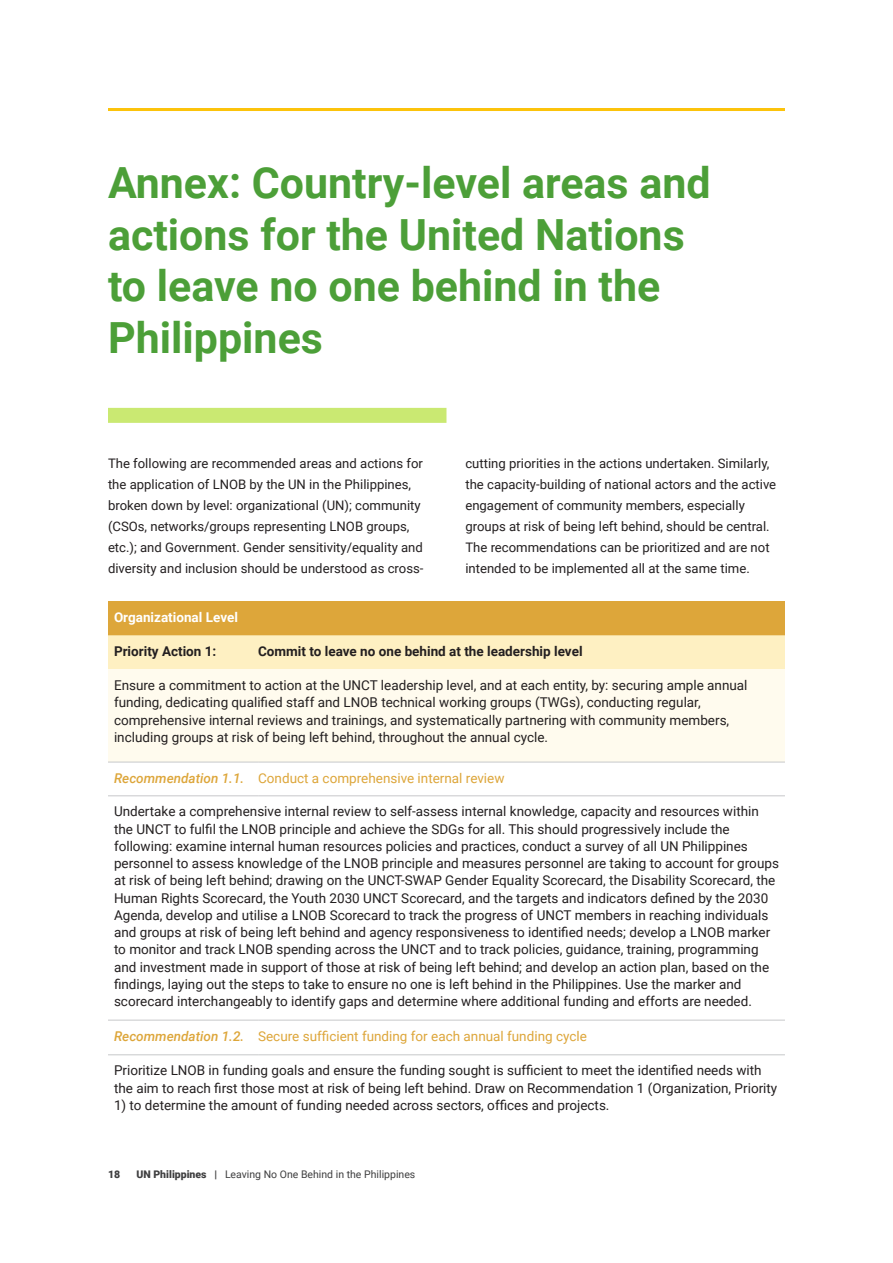
<style>
.page{position:relative;width:893px;height:1263px;background:#fff}
.page>*{position:absolute;margin:0;border:0;box-sizing:border-box;transform-origin:0 0}
.t1{font:700 42.9px/51.4px "Roboto";color:#4c9f38}
.t2{font:13.5px/17.2px "Roboto";color:#231f20}
.t3{font:13.5px "Roboto";color:#dda63a}
.t4{font:700 13.5px "Roboto";color:#231f20}
.t5{font:italic 500 13.5px "Roboto";color:#dda63a}
.t6{font:700 13.5px "Roboto";color:#fff}
.t7{font:13.2px/21px "Roboto";color:#231f20}
.t8{font:10.5px "Roboto";color:#3e3e3f}
.t9{font:900 10.5px "Roboto";color:#3e3e3f}
.s1{font-weight:900}
</style>
<div class="page">
<hr style="left:108px;top:108px;width:677px;height:3px;background:#fcc30b">
<div style="left:108px;top:408px;width:338px;height:15px;background:#cae972"></div>
<div style="left:108px;top:601px;width:677px;height:34px;background:#dda63a"></div>
<div style="left:108px;top:635px;width:677px;height:34px;background:#fef0c2"></div>
<div style="left:108px;top:669px;width:677px;height:93px;background:#fffbee"></div>
<hr style="left:108px;top:762px;width:150px;height:1px;background:#c7c8ca">
<hr style="left:258px;top:762px;width:527px;height:1px;background:#c7c8ca">
<hr style="left:108px;top:795px;width:150px;height:1px;background:#c7c8ca">
<hr style="left:258px;top:795px;width:527px;height:1px;background:#c7c8ca">
<hr style="left:108px;top:1020px;width:150px;height:1px;background:#c7c8ca">
<hr style="left:258px;top:1020px;width:527px;height:1px;background:#c7c8ca">
<hr style="left:108px;top:1054px;width:150px;height:1px;background:#c7c8ca">
<hr style="left:258px;top:1054px;width:527px;height:1px;background:#c7c8ca">
<p class="t1" style="left:108px;top:155px;width:604px">Annex: Country-level areas and actions for the United Nations to leave no one behind in the<br>Philippines</p>
<p class="t7" style="left:108px;top:453px;width:317px">The following are recommended areas and actions for the application of LNOB by the UN in the Philippines, broken down by level: organizational (UN); community (CSOs, networks/groups representing LNOB groups, etc.); and Government. Gender sensitivity/equality and diversity and inclusion should be understood as cross-</p>
<p class="t7" style="left:465px;top:453px;width:312px">cutting priorities in the actions undertaken. Similarly, the capacity-building of national actors and the active engagement of community members, especially groups at risk of being left behind, should be central.<br>The recommendations can be prioritized and are not intended to be implemented all at the same time.</p>
<p class="t6" style="left:114px;top:607px;width:125px">Organizational Level</p>
<p class="t4" style="left:114px;top:642px;width:104px">Priority Action 1:</p>
<p class="t4" style="left:258px;top:642px;width:326px">Commit to leave no one behind at the leadership level</p>
<p class="t2" style="left:114px;top:676px;width:635px">Ensure a commitment to action at the UNCT leadership level, and at each entity, by: securing ample annual funding, dedicating qualified staff and LNOB technical working groups (TWGs), conducting regular, comprehensive internal reviews and trainings, and systematically partnering with community members, including groups at risk of being left behind, throughout the annual cycle.</p>
<p class="t5" style="left:114px;top:768px;width:132px">Recommendation 1.1.</p>
<p class="t3" style="left:258px;top:768px;width:248px">Conduct a comprehensive internal review</p>
<p class="t2" style="left:114px;top:802px;width:666px">Undertake a comprehensive internal review to self-assess internal knowledge, capacity and resources within the UNCT to fulfil the LNOB principle and achieve the SDGs for all. This should progressively include the following: examine internal human resources policies and practices, conduct a survey of all UN Philippines personnel to assess knowledge of the LNOB principle and measures personnel are taking to account for groups at risk of being left behind; drawing on the UNCT-SWAP Gender Equality Scorecard, the Disability Scorecard, the Human Rights Scorecard, the Youth 2030 UNCT Scorecard, and the targets and indicators defined by the 2030<br>Agenda, develop and utilise a LNOB Scorecard to track the progress of UNCT members in reaching individuals and groups at risk of being left behind and agency responsiveness to identified needs; develop a LNOB marker to monitor and track LNOB spending across the UNCT and to track policies, guidance, training, programming and investment made in support of those at risk of being left behind; and develop an action plan, based on the findings, laying out the steps to take to ensure no one is left behind in the Philippines. Use the marker and scorecard interchangeably to identify gaps and determine where additional funding and efforts are needed.</p>
<p class="t5" style="left:114px;top:1026px;width:132px">Recommendation 1.2.</p>
<p class="t3" style="left:258px;top:1026px;width:330px">Secure sufficient funding for each annual funding cycle</p>
<p class="t2" style="left:114px;top:1061px;width:665px">Prioritize LNOB in funding goals and ensure the funding sought is sufficient to meet the identified needs with the aim to reach first those most at risk of being left behind. Draw on Recommendation 1 (Organization, Priority</p>
<p class="t2" style="left:114px;top:1096px;width:497px">1) to determine the amount of funding needed across sectors, offices and projects.</p>
<p class="t9" style="left:108px;top:1167px;width:14px">18</p>
<p class="t8" style="left:136px;top:1167px;width:280px"><span class="s1">UN Philippines |</span> Leaving No One Behind in the Philippines</p>
</div>
